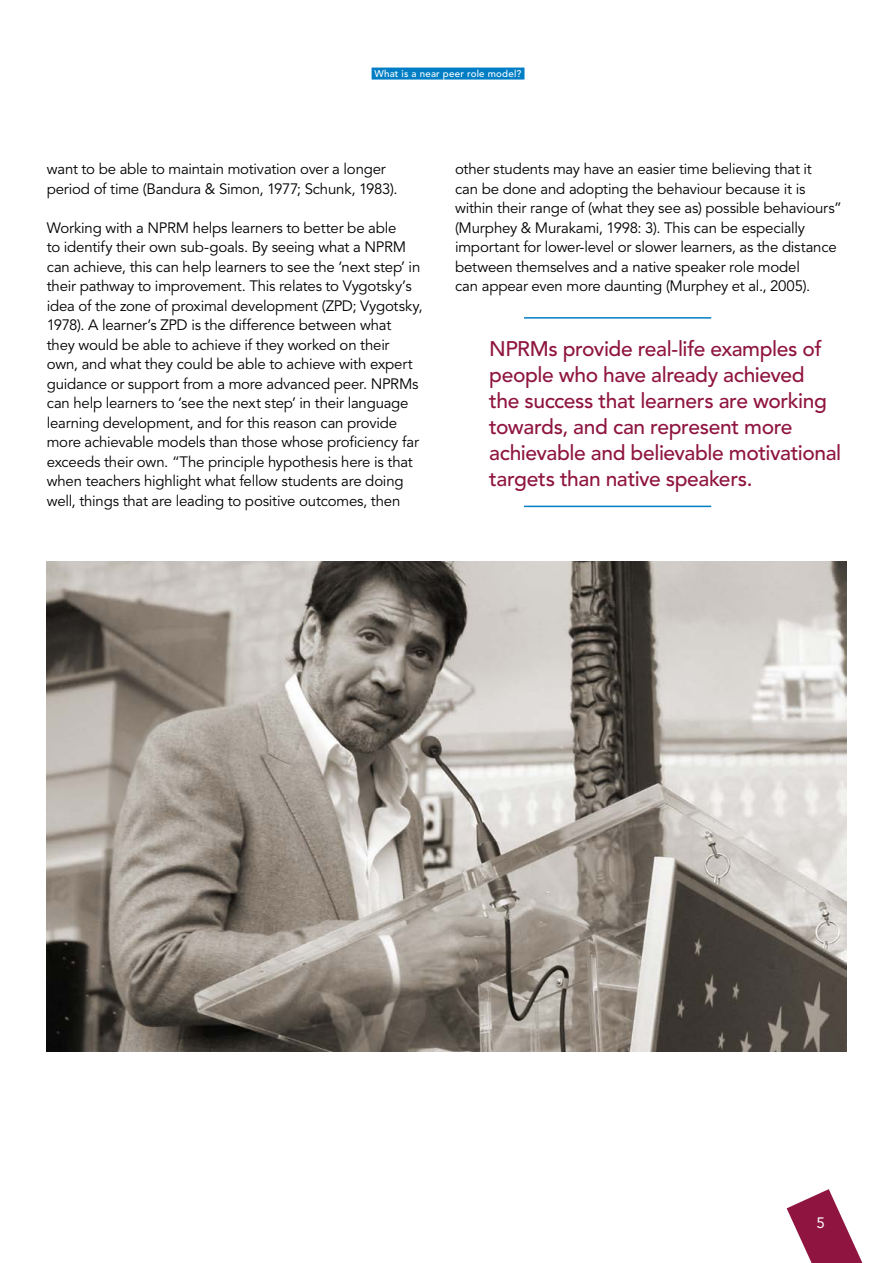
<style>
.page{position:relative;width:893px;height:1263px;background:#fff}
.page>*{position:absolute;margin:0;border:0;box-sizing:border-box;transform-origin:0 0}
.t1{font:500 21px/26px "Avenir LT Std";letter-spacing:-.02em;color:#8f1540}
.t2{font:15px/19.5px "Avenir LT Std";letter-spacing:-.015em;color:#000}
.t3{font:15px "Avenir LT Std";color:#fff}
.t4{font:500 9.75px "Avenir LT Std";letter-spacing:.02em;color:#fff}
</style>
<div class="page">
<hr style="left:524px;top:317px;width:187px;height:2px;background:#007ec5">
<hr style="left:524px;top:506px;width:187px;height:1px;background:#007ec5">
<img style="left:47px;top:561px;width:799px;height:491px">
<div style="left:372px;top:68px;width:152px;height:12px;background:#007ec5"></div>
<svg style="left:787px;top:1189px;width:76px;height:74px"></svg>
<p class="t4" style="left:374px;top:68px;width:148px">What is a near peer role model?</p>
<p class="t2" style="left:47px;top:160px;width:352px">want to be able to maintain motivation over a longer period of time (Bandura &amp; Simon, 1977; Schunk, 1983).</p>
<p class="t2" style="left:47px;top:218px;width:377px">Working with a NPRM helps learners to better be able<br>to identify their own sub-goals. By seeing what a NPRM can achieve, this can help learners to see the ‘next step’ in their pathway to improvement. This relates to Vygotsky’s idea of the zone of proximal development (ZPD; Vygotsky, 1978). A learner’s ZPD is the difference between what they would be able to achieve if they worked on their own, and what they could be able to achieve with expert guidance or support from a more advanced peer. NPRMs can help learners to ‘see the next step’ in their language learning development, and for this reason can provide more achievable models than those whose proficiency far exceeds their own. “The principle hypothesis here is that when teachers highlight what fellow students are doing well, things that are leading to positive outcomes, then</p>
<p class="t2" style="left:455px;top:160px;width:388px">other students may have an easier time believing that it<br>can be done and adopting the behaviour because it is within their range of (what they see as) possible behaviours” (Murphey &amp; Murakami, 1998: 3). This can be especially important for lower-level or slower learners, as the distance between themselves and a native speaker role model<br>can appear even more daunting (Murphey et al., 2005).</p>
<h1 class="t1" style="left:489px;top:336px;width:354px">NPRMs provide real-life examples of people who have already achieved<br>the success that learners are working towards, and can represent more achievable and believable motivational targets than native speakers.</h1>
<p class="t3" style="left:816px;top:1214px;width:10px">5</p>
</div>
